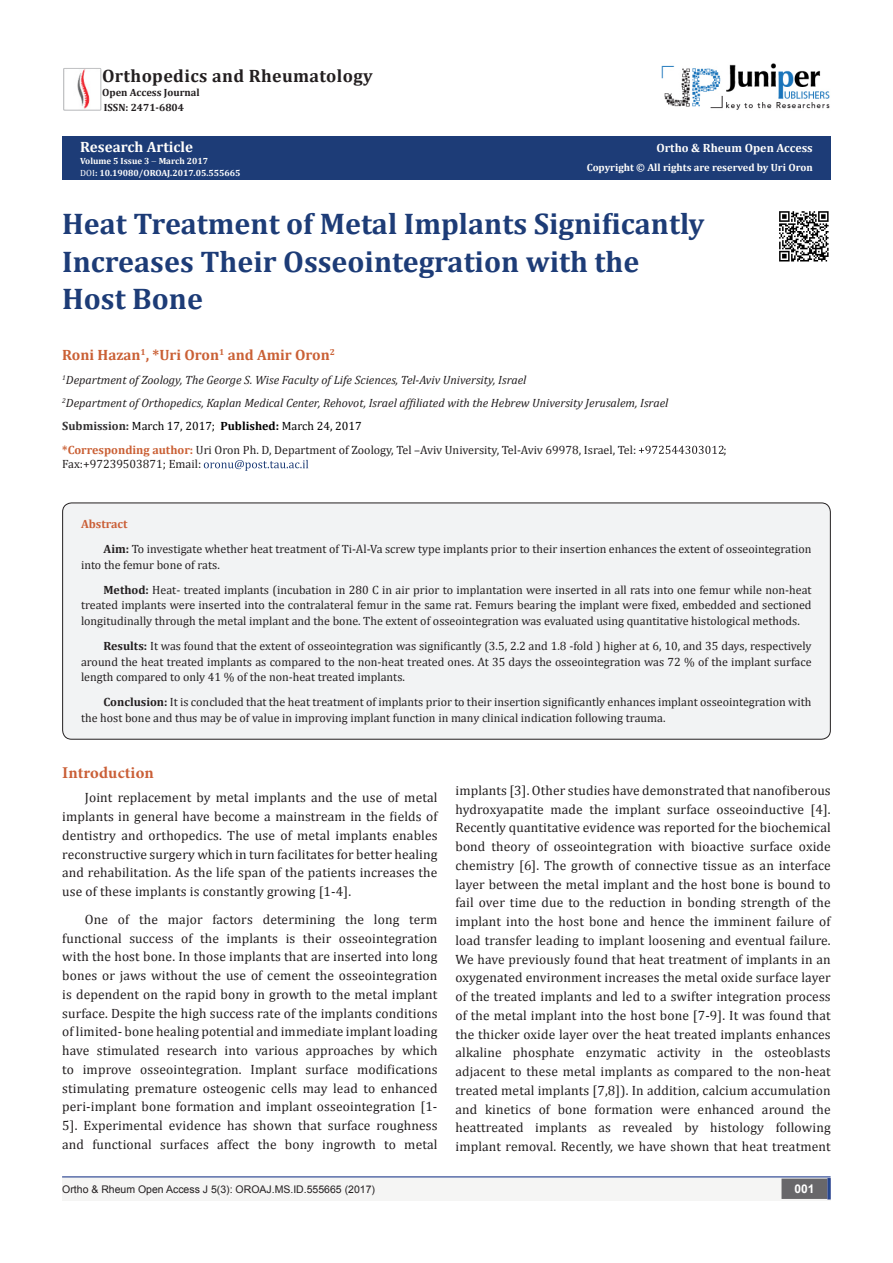
<style>
.page{position:relative;width:893px;height:1263px;background:#fff}
.page>*{position:absolute;margin:0;border:0;box-sizing:border-box;transform-origin:0 0}
.t1{font:700 30px/37.5px "Cambria";color:#1d3c77}
.t2{font:700 18px "Cambria";letter-spacing:.02em;color:#231f20}
.t3{font:700 16.5px "Minion Pro";letter-spacing:.005em;color:#ca5f37}
.t4{font:700 15px "Cambria";color:#ca6035}
.t5{font:700 15px "Cambria";color:#fffefc}
.t6{font:13.5px/18.8px "Cambria";letter-spacing:.01em;color:#231f20;text-align:justify}
.t7{font:12px/15.8px "Cambria";color:#231f20}
.t8{font:italic 12px "Cambria";color:#231f20}
.t9{font:12px "Cambria";color:#000}
.t10{font:700 12px "Cambria";color:#fffefc}
.t11{font:700 12px "Cambria";color:#ca5f37}
.t12{font:700 12px "Arial";color:#fff}
.t13{font:10.5px "Arial";color:#231f20}
.t14{font:700 10.5px "Cambria";color:#fffefc}
.t15{font:700 10.5px "Cambria";color:#231f20}
.t16{font:700 9px "Cambria";color:#fff}
.t17{font:700 9px "Cambria";color:#fffefc}
.s1{font-weight:400}
.s2{font-weight:700;color:#312f30}
.s3{font-weight:700}
.s4{font-weight:700;color:#ca6035}
</style>
<div class="page">
<div style="left:62px;top:136px;width:769px;height:44px;background:#1d3c77"></div>
<svg style="left:639px;top:445px;width:85px;height:9px"></svg>
<svg style="left:204px;top:460px;width:104px;height:11px"></svg>
<div style="left:62px;top:1177px;width:494px;height:24px;background:#f5f5f4"></div>
<div style="left:510px;top:1177px;width:321px;height:24px;background:#f5f5f4"></div>
<div style="left:782px;top:1179px;width:45px;height:19px;background:#68676a"></div>
<div style="left:781px;top:1178px;width:46px;height:21px;border:2px solid #68676a"></div>
<svg style="left:827px;top:1178px;width:4px;height:21px"></svg>
<img style="left:77px;top:70px;width:13px;height:38px">
<div style="left:63px;top:68px;width:38px;height:42px;border:1px solid #c1c2c4"></div>
<img style="left:662px;top:63px;width:168px;height:47px">
<div style="left:63px;top:503px;width:767px;height:236px;background:#f2f3f4;border-radius:9px"></div>
<div style="left:62px;top:503px;width:769px;height:237px;border:1px solid #231f20;border-radius:9px"></div>
<hr style="left:62px;top:1176px;width:769px;height:1px;background:#253f8e">
<img style="left:779px;top:211px;width:50px;height:51px">
<p class="t2" style="left:102px;top:64px;width:272px">Orthopedics and Rheumatology</p>
<p class="t15" style="left:102px;top:85px;width:99px">Open Access Journal</p>
<p class="t15" style="left:104px;top:100px;width:82px">ISSN: 2471-6804</p>
<p class="t5" style="left:80px;top:136px;width:114px">Research Article</p>
<p class="t17" style="left:80px;top:155px;width:129px">Volume 5 Issue 3 March 2017</p>
<p class="t16" style="left:80px;top:167px;width:162px"><span class="s1">DOI</span>: 10.19080/OROAJ.2017.05.555665</p>
<p class="t10" style="left:656px;top:139px;width:158px">Ortho &amp; Rheum Open Access</p>
<p class="t14" style="left:587px;top:160px;width:227px">Copyright © All rights are reserved by Uri Oron</p>
<p class="t1" style="left:62px;top:204px;width:644px">Heat Treatment of Metal Implants Significantly<br>Increases Their Osseointegration with the</p>
<p class="t1" style="left:62px;top:279px;width:142px">Host Bone</p>
<p class="t4" style="left:62px;top:344px;width:274px">Roni Hazan<sup>1</sup>, *Uri Oron<sup>1</sup> and Amir Oron<sup>2</sup></p>
<p class="t8" style="left:62px;top:371px;width:466px"><sup>1</sup>Department of Zoology, The George S. Wise Faculty of Life Sciences, Tel-Aviv University, Israel</p>
<p class="t8" style="left:62px;top:394px;width:608px"><sup>2</sup>Department of Orthopedics, Kaplan Medical Center, Rehovot, Israel affiliated with the Hebrew University Jerusalem, Israel</p>
<p class="t9" style="left:62px;top:419px;width:301px"><span class="s2">Submission:</span> March 17, 2017; <span class="s3">Published:</span> March 24, 2017</p>
<p class="t7" style="left:62px;top:442px;width:575px"><span class="s4">*Corresponding author:</span> Uri Oron Ph. D, Department of Zoology, Tel –Aviv University, Tel-Aviv 69978, Israel, Tel:</p>
<p class="t7" style="left:724px;top:442px;width:5px">;</p>
<p class="t7" style="left:62px;top:456px;width:140px">Fax:+97239503871; Email:</p>
<p class="t11" style="left:81px;top:516px;width:48px">Abstract</p>
<p class="t7" style="left:81px;top:541px;width:732px;text-indent:22px"><span class="s3">Aim:</span> To investigate whether heat treatment of Ti-Al-Va screw type implants prior to their insertion enhances the extent of osseointegration into the femur bone of rats.</p>
<p class="t7" style="left:81px;top:582px;width:732px;text-align:justify;text-indent:22px"><span class="s3">Method:</span> Heat- treated implants (incubation in 280 C in air prior to implantation were inserted in all rats into one femur while non-heat treated implants were inserted into the contralateral femur in the same rat. Femurs bearing the implant were fixed, embedded and sectioned longitudinally through the metal implant and the bone. The extent of osseointegration was evaluated using quantitative histological methods.</p>
<p class="t7" style="left:81px;top:638px;width:732px;text-align:justify;text-indent:22px"><span class="s3">Results:</span> It was found that the extent of osseointegration was significantly (3.5, 2.2 and 1.8 -fold ) higher at 6, 10, and 35 days, respectively around the heat treated implants as compared to the non-heat treated ones. At 35 days the osseointegration was 72 % of the implant surface length compared to only 41 % of the non-heat treated implants.</p>
<p class="t7" style="left:81px;top:694px;width:732px;text-indent:22px"><span class="s3">Conclusion:</span> It is concluded that the heat treatment of implants prior to their insertion significantly enhances implant osseointegration with the host bone and thus may be of value in improving implant function in many clinical indication following trauma.</p>
<p class="t3" style="left:62px;top:761px;width:93px">Introduction</p>
<p class="t6" style="left:62px;top:788px;width:377px;text-indent:22px">Joint replacement by metal implants and the use of metal implants in general have become a mainstream in the fields of dentistry and orthopedics. The use of metal implants enables reconstructive surgery which in turn facilitates for better healing and rehabilitation. As the life span of the patients increases the use of these implants is constantly growing [1-4].</p>
<p class="t6" style="left:62px;top:910px;width:377px;text-indent:22px">One of the major factors determining the long term functional success of the implants is their osseointegration with the host bone. In those implants that are inserted into long bones or jaws without the use of cement the osseointegration is dependent on the rapid bony in growth to the metal implant surface. Despite the high success rate of the implants conditions of limited- bone healing potential and immediate implant loading have stimulated research into various approaches by which to improve osseointegration. Implant surface modifications stimulating premature osteogenic cells may lead to enhanced peri-implant bone formation and implant osseointegration [1- 5]. Experimental evidence has shown that surface roughness and functional surfaces affect the bony ingrowth to metal</p>
<p class="t6" style="left:455px;top:781px;width:377px">implants [3]. Other studies have demonstrated that nanofiberous hydroxyapatite made the implant surface osseoinductive [4].<br>Recently quantitative evidence was reported for the biochemical bond theory of osseointegration with bioactive surface oxide chemistry [6]. The growth of connective tissue as an interface layer between the metal implant and the host bone is bound to fail over time due to the reduction in bonding strength of the implant into the host bone and hence the imminent failure of load transfer leading to implant loosening and eventual failure.<br>We have previously found that heat treatment of implants in an oxygenated environment increases the metal oxide surface layer of the treated implants and led to a swifter integration process of the metal implant into the host bone [7-9]. It was found that the thicker oxide layer over the heat treated implants enhances alkaline phosphate enzymatic activity in the osteoblasts adjacent to these metal implants as compared to the non-heat treated metal implants [7,8]). In addition, calcium accumulation and kinetics of bone formation were enhanced around the heattreated implants as revealed by histology following implant removal. Recently, we have shown that heat treatment</p>
<p class="t13" style="left:62px;top:1182px;width:314px">Ortho &amp; Rheum Open Access J 5(3): OROAJ.MS.ID.555665 (2017)</p>
<p class="t12" style="left:794px;top:1181px;width:22px">001</p>
</div>
